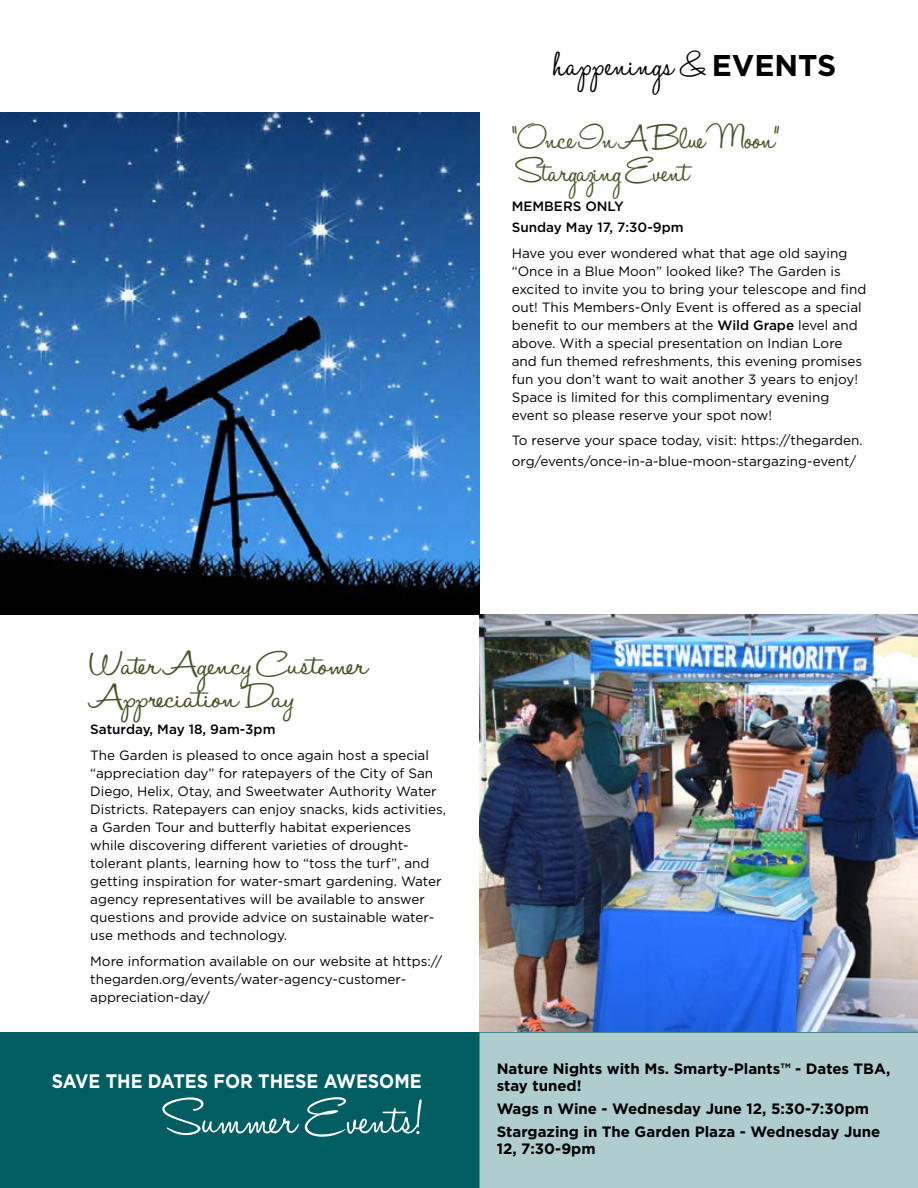
<style>
.page{position:relative;width:918px;height:1188px;background:#fff}
.page>*{position:absolute;margin:0;border:0;box-sizing:border-box;transform-origin:0 0}
.t1{font:57px "Halo Handletter";color:#fff}
.t2{font:43.5px "Halo Handletter";color:#000}
.t3{font:39px/33px "Halo Handletter";letter-spacing:-.02em;color:#455428;scale:1.18 1}
.t4{font:39px/33px "Halo Handletter";letter-spacing:-.02em;color:#455428}
.t5{font:700 19.5px "Gotham";color:#fff;scale:.91 1}
.t6{font:700 15px/16.5px "Gotham";color:#000}
.t7{font:13.5px/18px "Gotham";color:#000}
.t8{font:500 13.5px/21px "Gotham";color:#000}
.s1{font-family:"Gotham";font-weight:700;font-size:30px}
.s2{font-weight:500}
</style>
<div class="page">
<img style="left:0;top:112px;width:480px;height:502px">
<img style="left:480px;top:614px;width:438px;height:419px">
<div style="left:0;top:1033px;width:918px;height:155px;background:#005e63"></div>
<div style="left:480px;top:1033px;width:438px;height:155px;background:#afccce"></div>
<h2 class="t2" style="left:554px;top:40px;width:284px">happenings &amp; <span class="s1">EVENTS</span></h2>
<h3 class="t4" style="left:512px;top:125px;width:271px">“Once In A Blue Moon”<br>Stargazing Event</h3>
<p class="t8" style="left:512px;top:195px;width:173px">MEMBERS ONLY<br>Sunday May 17, 7:30-9pm</p>
<p class="t7" style="left:512px;top:244px;width:356px">Have you ever wondered what that age old saying “Once in a Blue Moon” looked like? The Garden is excited to invite you to bring your telescope and find out! This Members-Only Event is offered as a special benefit to our members at the <span class="s2">Wild Grape</span> level and above. With a special presentation on Indian Lore and fun themed refreshments, this evening promises fun you don’t want to wait another 3 years to enjoy!<br>Space is limited for this complimentary evening event so please reserve your spot now!</p>
<p class="t7" style="left:512px;top:430px;width:353px;line-height:21px">To reserve your space today, visit: https://thegarden. org/events/once-in-a-blue-moon-stargazing-event/</p>
<h3 class="t3" style="left:90px;top:651px;width:237px">Water Agency Customer<br>Appreciation Day</h3>
<p class="t8" style="left:90px;top:719px;width:187px">Saturday, May 18, 9am-3pm</p>
<p class="t7" style="left:90px;top:746px;width:357px">The Garden is pleased to once again host a special “appreciation day” for ratepayers of the City of San Diego, Helix, Otay, and Sweetwater Authority Water Districts. Ratepayers can enjoy snacks, kids activities, a Garden Tour and butterfly habitat experiences while discovering different varieties of drought&shy;tolerant plants, learning how to “toss the turf”, and getting inspiration for water-smart gardening. Water agency representatives will be available to answer questions and provide advice on sustainable water&shy;use methods and technology.</p>
<p class="t7" style="left:90px;top:952px;width:354px">More information available on our website at https:// thegarden.org/events/water-agency-customer&shy;appreciation-day/</p>
<h3 class="t5" style="left:52px;top:1070px;width:408px">SAVE THE DATES FOR THESE AWESOME</h3>
<h1 class="t1" style="left:164px;top:1088px;width:260px">Summer Events!</h1>
<p class="t6" style="left:497px;top:1060px;width:395px">Nature Nights with Ms. Smarty-Plants™ - Dates TBA, stay tuned!</p>
<p class="t6" style="left:497px;top:1096px;width:385px;line-height:23.2px">Wags n Wine - Wednesday June 12, 5:30-7:30pm<br>Stargazing in The Garden Plaza - Wednesday June</p>
<p class="t6" style="left:497px;top:1140px;width:100px">12, 7:30-9pm</p>
</div>
